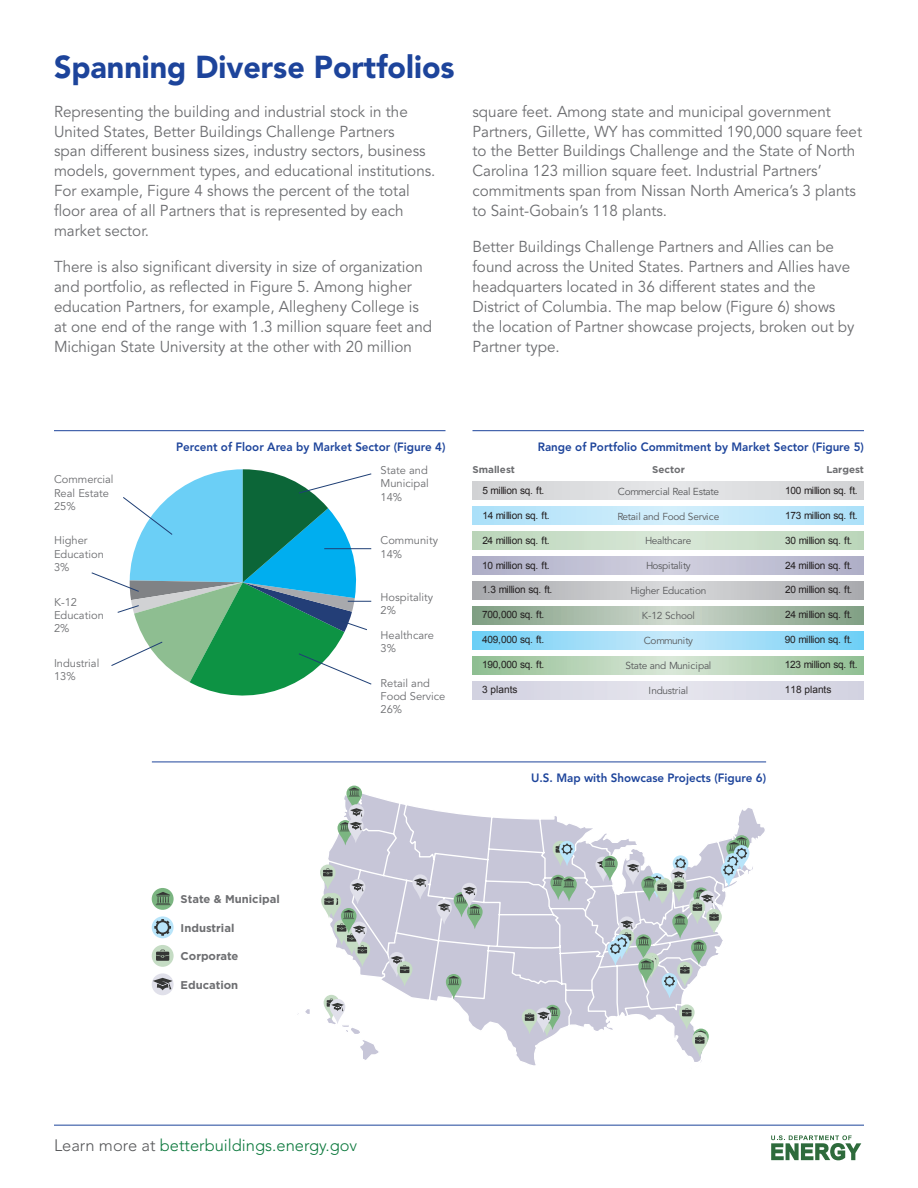
<style>
.page{position:relative;width:918px;height:1188px;background:#fff}
.page>*{position:absolute;margin:0;border:0;box-sizing:border-box;transform-origin:0 0}
.t1{font:900 31.5px "Avenir LT Std";color:#1d449b}
.t2{font:300 16.5px "Avenir LT Std";color:#0b783c}
.t3{font:15.75px/20px "Avenir LT Std";color:#6c6d70}
.t4{font:800 12px "Avenir LT Std";color:#1d449b}
.t5{font:700 11.25px "Gotham";color:#6d6e71}
.t6{font:11.1px/13.4px "Avenir LT Std";color:#6c6d70}
.t7{font:10.05px "Arial";letter-spacing:-.03em;color:#231f20}
.t8{font:10.05px "Avenir LT Std";letter-spacing:-.03em;color:#57585a}
.t9{font:10.05px "Arial";color:#231f20}
.t10{font:700 9.9px "Gotham";color:#6d6e71}
.s1{color:#57585a}
</style>
<div class="page">
<hr style="left:54px;top:1125px;width:810px;height:1px;background:#1d449b">
<svg style="left:771px;top:1135px;width:90px;height:25px"></svg>
<hr style="left:54px;top:430px;width:392px;height:1px;background:#1d449b">
<svg style="left:91px;top:469px;width:281px;height:227px"></svg>
<hr style="left:152px;top:762px;width:614px;height:1px;background:#1d449b">
<svg style="left:152px;top:888px;width:22px;height:22px"></svg>
<svg style="left:152px;top:916px;width:22px;height:22px"></svg>
<svg style="left:320px;top:865px;width:16px;height:25px"></svg>
<svg style="left:154px;top:919px;width:17px;height:17px"></svg>
<svg style="left:346px;top:786px;width:16px;height:25px"></svg>
<svg style="left:156px;top:892px;width:15px;height:13px"></svg>
<div style="left:152px;top:945px;width:22px;height:22px;background:#c5dcc4;border-radius:50%"></div>
<div style="left:152px;top:973px;width:22px;height:22px;background:#e0e0ea;border-radius:50%"></div>
<svg style="left:156px;top:950px;width:13px;height:11px"></svg>
<svg style="left:153px;top:978px;width:19px;height:12px"></svg>
<svg style="left:322px;top:788px;width:443px;height:278px"></svg>
<hr style="left:472px;top:430px;width:392px;height:1px;background:#1d449b">
<div style="left:472px;top:482px;width:392px;height:18px;background:#dcdddf"></div>
<svg style="left:472px;top:507px;width:392px;height:17px;background:#bfe7f9"></svg>
<svg style="left:472px;top:532px;width:392px;height:17px;background:#c9dec8"></svg>
<svg style="left:472px;top:557px;width:392px;height:17px;background:#bfbfd3"></svg>
<svg style="left:472px;top:582px;width:392px;height:17px;background:#c0c1c4"></svg>
<svg style="left:472px;top:607px;width:392px;height:17px;background:#a6baa8"></svg>
<svg style="left:472px;top:632px;width:392px;height:17px;background:#9adbf7"></svg>
<svg style="left:472px;top:657px;width:392px;height:17px;background:#b4d2b4"></svg>
<div style="left:472px;top:682px;width:392px;height:17px;background:#dbdce7"></div>
<h1 class="t1" style="left:54px;top:48px;width:402px">Spanning Diverse Portfolios</h1>
<p class="t3" style="left:54px;top:102px;width:383px">Representing the building and industrial stock in the United States, Better Buildings Challenge Partners<br>span different business sizes, industry sectors, business models, government types, and educational institutions.<br>For example, Figure 4 shows the percent of the total floor area of all Partners that is represented by each market sector.</p>
<p class="t3" style="left:54px;top:257px;width:380px">There is also significant diversity in size of organization and portfolio, as reflected in Figure 5. Among higher education Partners, for example, Allegheny College is at one end of the range with 1.3 million square feet and Michigan State University at the other with 20 million</p>
<p class="t3" style="left:472px;top:102px;width:391px">square feet. Among state and municipal government Partners, Gillette, WY has committed 190,000 square feet to the Better Buildings Challenge and the State of North Carolina 123 million square feet. Industrial Partners’ commitments span from Nissan North America’s 3 plants to Saint-Gobain’s 118 plants.</p>
<p class="t3" style="left:472px;top:237px;width:384px">Better Buildings Challenge Partners and Allies can be found across the United States. Partners and Allies have headquarters located in 36 different states and the District of Columbia. The map below (Figure 6) shows the location of Partner showcase projects, broken out by Partner type.</p>
<p class="t6" style="left:54px;top:473px;width:61px">Commercial<br>Real Estate<br>25%</p>
<p class="t6" style="left:54px;top:534px;width:51px">Higher<br>Education<br>3%</p>
<p class="t6" style="left:54px;top:595px;width:51px">K-12<br>Education<br>2%</p>
<p class="t6" style="left:54px;top:657px;width:47px">Industrial<br>13%</p>
<p class="t4" style="left:176px;top:440px;width:271px">Percent of Floor Area by Market Sector (Figure 4)</p>
<p class="t6" style="left:381px;top:464px;width:50px;text-align:justify">State and Municipal 14%</p>
<p class="t6" style="left:381px;top:534px;width:59px">Community<br>14%</p>
<p class="t6" style="left:381px;top:590px;width:54px">Hospitality<br>2%</p>
<p class="t6" style="left:381px;top:629px;width:55px">Healthcare<br>3%</p>
<p class="t6" style="left:381px;top:676px;width:66px">Retail and<br>Food Service<br>26%</p>
<p class="t4" style="left:538px;top:440px;width:328px">Range of Portfolio Commitment by Market Sector (Figure 5)</p>
<p class="t10" style="left:472px;top:464px;width:44px">Smallest</p>
<p class="t10" style="left:826px;top:464px;width:39px">Largest</p>
<p class="t7" style="left:482px;top:483px;width:63px">5 million sq. ft.</p>
<p class="t7" style="left:785px;top:483px;width:74px">100 million sq. ft.</p>
<p class="t7" style="left:482px;top:508px;width:69px">14 million sq. ft.</p>
<p class="t7" style="left:785px;top:508px;width:74px">173 million sq. ft.</p>
<p class="t7" style="left:482px;top:533px;width:69px">24 million sq. ft.</p>
<p class="t7" style="left:785px;top:533px;width:69px">30 million sq. ft.</p>
<p class="t7" style="left:482px;top:558px;width:69px">10 million sq. ft.</p>
<p class="t7" style="left:785px;top:558px;width:69px">24 million sq. ft.</p>
<p class="t7" style="left:482px;top:583px;width:72px">1.3 million sq. ft.</p>
<p class="t7" style="left:785px;top:583px;width:69px">20 million sq. ft.</p>
<p class="t7" style="left:482px;top:608px;width:63px">700,000 sq. ft.</p>
<p class="t7" style="left:785px;top:608px;width:69px">24 million sq. ft.</p>
<p class="t7" style="left:482px;top:633px;width:63px">409,000 sq. ft.</p>
<p class="t7" style="left:785px;top:633px;width:69px">90 million sq. ft.</p>
<p class="t7" style="left:482px;top:658px;width:64px">190,000 sq. ft.</p>
<p class="t7" style="left:785px;top:658px;width:74px">123 million sq. ft.</p>
<p class="t7" style="left:482px;top:683px;width:37px">3 plants</p>
<p class="t9" style="left:785px;top:683px;width:48px">118 plants</p>
<p class="t10" style="left:652px;top:464px;width:34px">Sector</p>
<p class="t8" style="left:618px;top:485px;width:103px">Commercial Real Estate</p>
<p class="t8" style="left:617px;top:510px;width:104px">Retail and Food Service</p>
<p class="t8" style="left:645px;top:535px;width:48px">Healthcare</p>
<p class="t8" style="left:646px;top:560px;width:46px">Hospitality</p>
<p class="t8" style="left:630px;top:585px;width:77px">Higher Education</p>
<p class="t8" style="left:642px;top:610px;width:54px">K-12 School</p>
<p class="t8" style="left:644px;top:635px;width:51px">Community</p>
<p class="t8" style="left:625px;top:660px;width:87px">State and Municipal</p>
<p class="t8" style="left:649px;top:685px;width:41px">Industrial</p>
<p class="t4" style="left:531px;top:771px;width:237px">U.S. Map with Showcase Projects (Figure 6)</p>
<p class="t5" style="left:181px;top:893px;width:101px">State &amp; Municipal</p>
<p class="t5" style="left:181px;top:921px;width:55px">Industrial</p>
<p class="t5" style="left:181px;top:950px;width:59px">Corporate</p>
<p class="t5" style="left:181px;top:978px;width:59px">Education</p>
<p class="t2" style="left:54px;top:1136px;width:305px"><span class="s1">Learn more at</span> betterbuildings.energy.gov</p>
</div>
